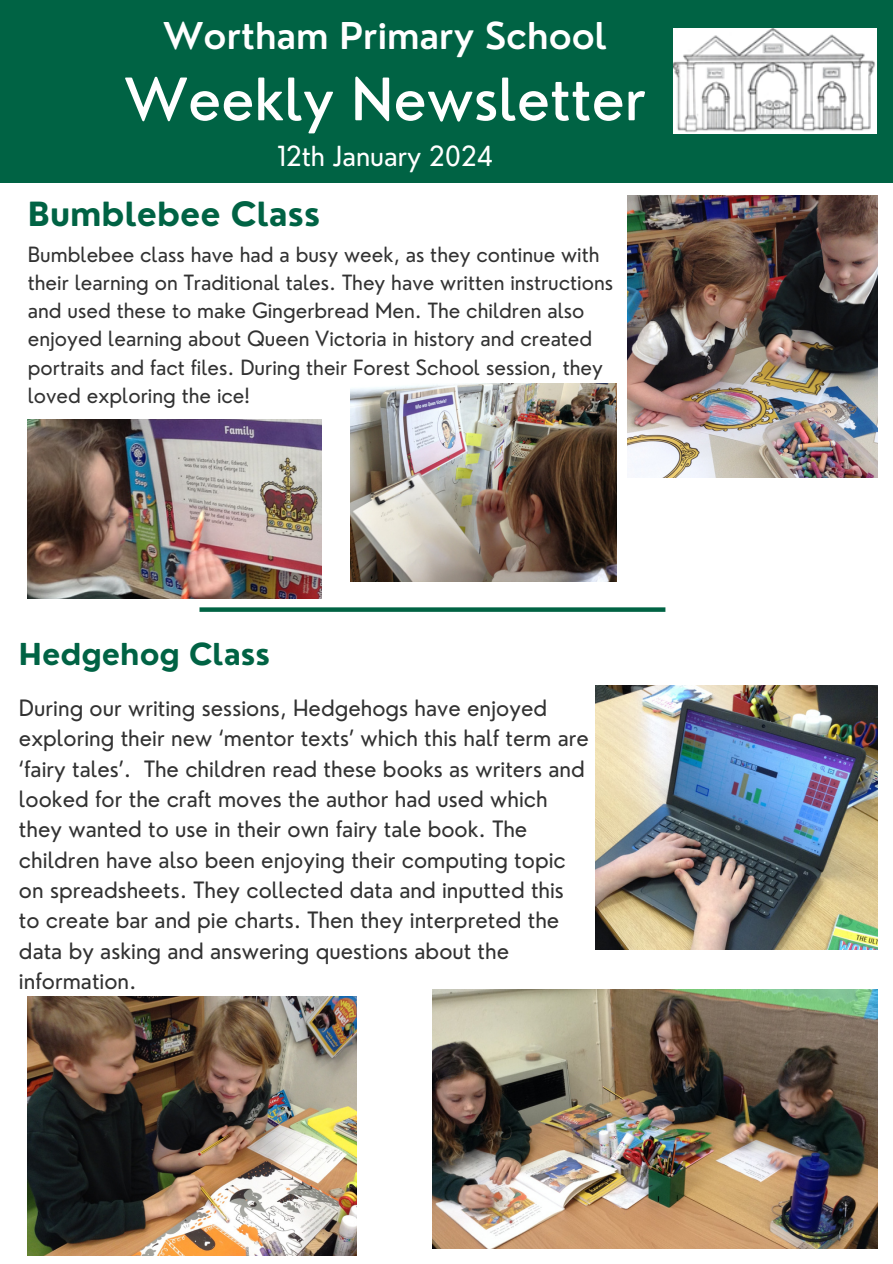
<style>
.page{position:relative;width:893px;height:1264px;background:#fff}
.page>*{position:absolute;margin:0;border:0;box-sizing:border-box;transform-origin:0 0}
.t1{font:500 57px "Nourd";color:#fff}
.t2{font:600 36px "Nourd";color:#fff}
.t3{font:700 32.4px "Nourd";color:#006344}
.t4{font:700 29.4px "Nourd";color:#006344}
.t5{font:27px "Nourd";color:#fff}
.t6{font:22.05px/30.3px "Nourd";color:#323232}
.t7{font:20.55px/28.2px "Nourd";color:#323232}
</style>
<div class="page">
<div style="left:0;top:0;width:892px;height:182px;background:#006344"></div>
<img style="left:673px;top:28px;width:203px;height:106px">
<div style="left:199px;top:607px;width:466px;height:5px;background:#006344"></div>
<img style="left:432px;top:989px;width:445px;height:258px">
<img style="left:28px;top:996px;width:328px;height:258px">
<img style="left:596px;top:685px;width:281px;height:264px">
<img style="left:350px;top:383px;width:266px;height:198px">
<img style="left:627px;top:195px;width:250px;height:283px">
<img style="left:28px;top:420px;width:293px;height:179px">
<p class="t2" style="left:163px;top:13px;width:445px">Wortham Primary School</p>
<p class="t1" style="left:124px;top:63px;width:523px">Weekly Newsletter</p>
<p class="t5" style="left:277px;top:139px;width:218px">12th January 2024</p>
<p class="t3" style="left:28px;top:193px;width:294px">Bumblebee Class</p>
<p class="t7" style="left:28px;top:240px;width:587px">Bumblebee class have had a busy week, as they continue with their learning on Traditional tales. They have written instructions and used these to make Gingerbread Men. The children also enjoyed learning about Queen Victoria in history and created portraits and fact files. During their Forest School session, they loved exploring the ice!</p>
<p class="t4" style="left:19px;top:635px;width:252px">Hedgehog Class</p>
<p class="t6" style="left:19px;top:692px;width:571px">During our writing sessions, Hedgehogs have enjoyed exploring their new ‘mentor texts’ which this half term are ‘fairy tales’. The children read these books as writers and looked for the craft moves the author had used which they wanted to use in their own fairy tale book. The children have also been enjoying their computing topic on spreadsheets. They collected data and inputted this to create bar and pie charts. Then they interpreted the data by asking and answering questions about the information.</p>
</div>
